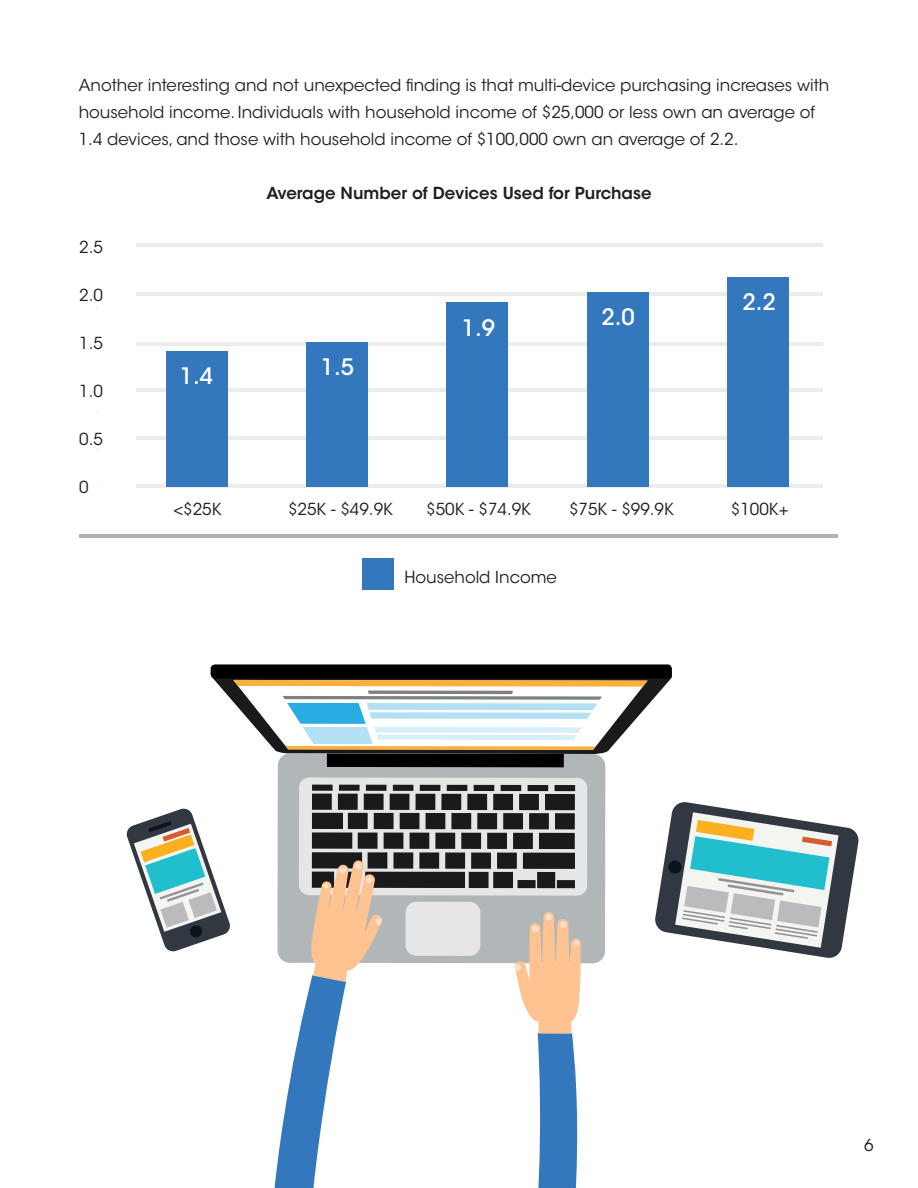
<style>
.page{position:relative;width:918px;height:1188px;background:#fff}
.page>*{position:absolute;margin:0;border:0;box-sizing:border-box;transform-origin:0 0}
.t1{font:500 22.5px "ITC Avant Garde Std";color:#fff}
.t2{font:16.5px/27px "ITC Avant Garde Std";color:#231f20}
.t3{font:600 16.5px "ITC Avant Garde Std";color:#231f20}
</style>
<div class="page">
<hr style="left:136px;top:243px;width:687px;height:3px;background:#ececec">
<svg style="left:136px;top:389px;width:687px;height:3px"></svg>
<hr style="left:136px;top:293px;width:687px;height:3px;background:#ececec">
<svg style="left:136px;top:342px;width:687px;height:3px"></svg>
<svg style="left:136px;top:437px;width:687px;height:3px"></svg>
<svg style="left:136px;top:485px;width:687px;height:3px"></svg>
<hr style="left:80px;top:534px;width:758px;height:3px;background:#b3b3b3">
<div style="left:362px;top:558px;width:32px;height:32px;background:#3378bd"></div>
<div style="left:166px;top:351px;width:61px;height:136px;background:#3378bd"></div>
<div style="left:306px;top:342px;width:62px;height:145px;background:#3378bd"></div>
<div style="left:446px;top:302px;width:62px;height:185px;background:#3378bd"></div>
<div style="left:587px;top:293px;width:61px;height:194px;background:#3378bd"></div>
<div style="left:727px;top:277px;width:62px;height:210px;background:#3378bd"></div>
<div style="left:277px;top:754px;width:328px;height:209px;background:#b1b7b9"></div>
<svg style="left:211px;top:677px;width:461px;height:77px"></svg>
<div style="left:327px;top:754px;width:237px;height:13px;background:#000"></div>
<svg style="left:274px;top:778px;width:317px;height:410px"></svg>
<div style="left:211px;top:664px;width:461px;height:15px;background:#000;border-radius:4px"></div>
<svg style="left:655px;top:802px;width:204px;height:156px"></svg>
<svg style="left:126px;top:808px;width:104px;height:144px"></svg>
<p class="t2" style="left:79px;top:72px;width:752px">Another interesting and not unexpected finding is that multi-device purchasing increases with household income. Individuals with household income of $25,000 or less own an average of<br>1.4 devices, and those with household income of $100,000 own an average of 2.2.</p>
<p class="t3" style="left:266px;top:182px;width:387px">Average Number of Devices Used for Purchase</p>
<p class="t2" style="left:79px;top:234px;width:25px">2.5</p>
<p class="t2" style="left:79px;top:282px;width:25px">2.0</p>
<p class="t2" style="left:79px;top:330px;width:25px">1.5</p>
<p class="t2" style="left:79px;top:378px;width:25px">1.0</p>
<p class="t2" style="left:79px;top:426px;width:25px">0.5</p>
<p class="t2" style="left:79px;top:474px;width:11px">0</p>
<p class="t2" style="left:173px;top:496px;width:50px">&lt;$25K</p>
<p class="t2" style="left:288px;top:496px;width:106px">$25K - $49.9K</p>
<p class="t2" style="left:426px;top:496px;width:106px">$50K - $74.9K</p>
<p class="t2" style="left:569px;top:496px;width:106px">$75K - $99.9K</p>
<p class="t2" style="left:731px;top:496px;width:59px">$100K+</p>
<p class="t1" style="left:742px;top:288px;width:35px">2.2</p>
<p class="t1" style="left:601px;top:303px;width:35px">2.0</p>
<p class="t1" style="left:462px;top:314px;width:35px">1.9</p>
<p class="t1" style="left:321px;top:353px;width:35px">1.5</p>
<p class="t1" style="left:180px;top:362px;width:35px">1.4</p>
<p class="t2" style="left:404px;top:563px;width:154px">Household Income</p>
<p class="t2" style="left:864px;top:1131px;width:11px">6</p>
</div>
